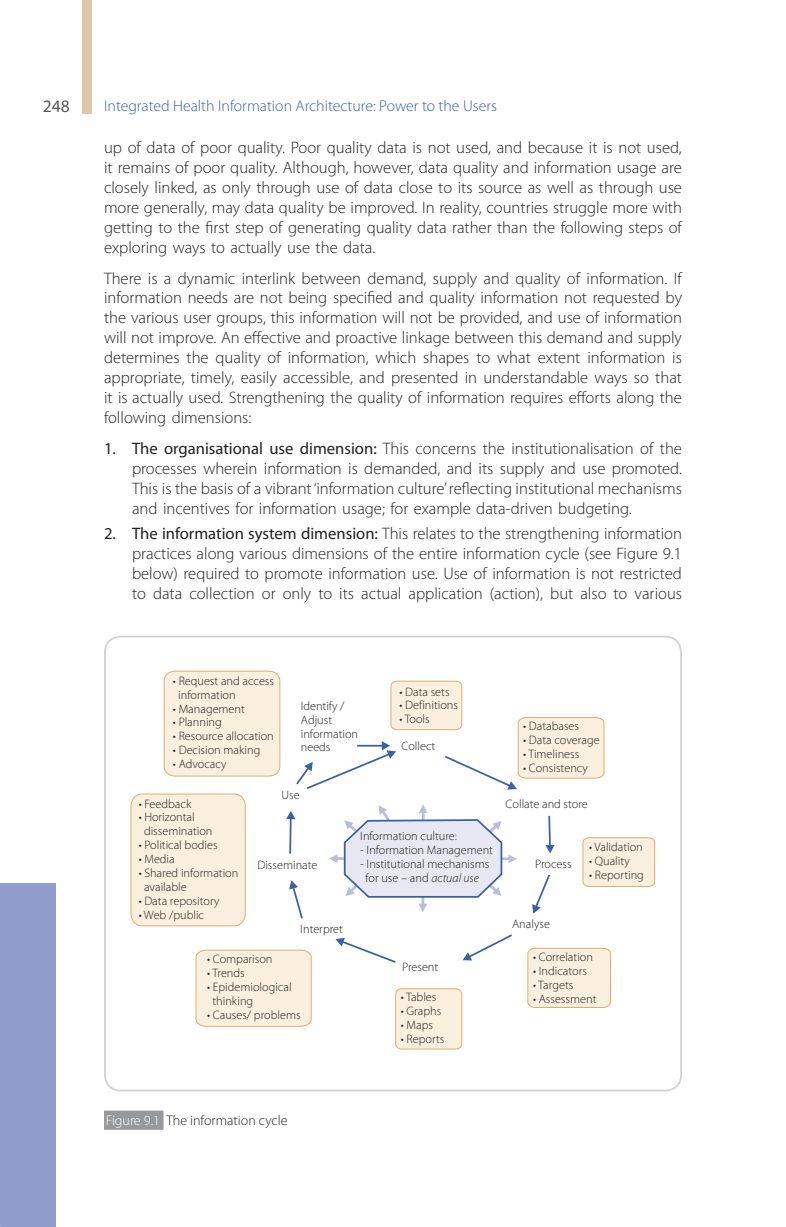
<style>
.page{position:relative;width:786px;height:1227px;background:#fff}
.page>*{position:absolute;margin:0;border:0;box-sizing:border-box;transform-origin:0 0}
.t1{font:17.5px "Myriad Pro";color:#57585a}
.t2{font:300 16.62px/19.9px "Myriad Pro";color:#231f20;text-align:justify}
.t3{font:300 15.75px "Myriad Pro";color:#3b61a4}
.t4{font:300 14px "Myriad Pro";color:#231f20}
.t5{font:300 12.25px/13.8px "Myriad Pro";color:#231f20}
.s1{font-weight:400}
.s2{font-style:italic}
.s3{color:#fff}
</style>
<div class="page">
<svg style="left:82px;top:0;width:10px;height:113px"></svg>
<div style="left:0;top:883px;width:56px;height:343px;background:#909dca"></div>
<div style="left:104px;top:1110px;width:59px;height:19px;background:#97999c"></div>
<div style="left:104px;top:635px;width:577px;height:456px;border:2px solid #d1d2d4;border-radius:16px"></div>
<div style="left:131px;top:794px;width:114px;height:131px;background:#fbf0df;border-radius:11px"></div>
<div style="left:130px;top:793px;width:115px;height:133px;border:1px solid #e4ab6b;border-radius:11px"></div>
<svg style="left:195px;top:949px;width:117px;height:78px"></svg>
<div style="left:395px;top:988px;width:66px;height:61px;background:#fbf0df;border-radius:6px"></div>
<div style="left:395px;top:988px;width:67px;height:61px;border:1px solid #e4ab6b;border-radius:6px"></div>
<svg style="left:527px;top:947px;width:84px;height:61px"></svg>
<svg style="left:582px;top:837px;width:73px;height:50px"></svg>
<div style="left:164px;top:671px;width:116px;height:105px;background:#fbf0df;border-radius:10px"></div>
<div style="left:164px;top:670px;width:116px;height:106px;border:1px solid #e4ab6b;border-radius:10px"></div>
<svg style="left:462px;top:934px;width:50px;height:26px"></svg>
<svg style="left:335px;top:937px;width:61px;height:26px"></svg>
<svg style="left:289px;top:880px;width:14px;height:39px"></svg>
<svg style="left:286px;top:811px;width:9px;height:43px"></svg>
<svg style="left:545px;top:815px;width:9px;height:38px"></svg>
<svg style="left:532px;top:874px;width:18px;height:39px"></svg>
<svg style="left:296px;top:680px;width:308px;height:110px"></svg>
<svg style="left:329px;top:804px;width:188px;height:108px"></svg>
<p class="t1" style="left:43px;top:95px;width:28px">248</p>
<p class="t3" style="left:104px;top:97px;width:394px">Integrated Health Information Architecture: Power to the Users</p>
<p class="t2" style="left:104px;top:138px;width:579px">up of data of poor quality. Poor quality data is not used, and because it is not used, it remains of poor quality. Although, however, data quality and information usage are closely linked, as only through use of data close to its source as well as through use more generally, may data quality be improved. In reality, countries struggle more with getting to the first step of generating quality data rather than the following steps of exploring ways to actually use the data.</p>
<p class="t2" style="left:104px;top:268px;width:579px">There is a dynamic interlink between demand, supply and quality of information. If information needs are not being specified and quality information not requested by the various user groups, this information will not be provided, and use of information will not improve. An effective and proactive linkage between this demand and supply determines the quality of information, which shapes to what extent information is appropriate, timely, easily accessible, and presented in understandable ways so that it is actually used. Strengthening the quality of information requires efforts along the following dimensions:</p>
<p class="t2" style="left:132px;top:438px;width:551px;text-indent:-28px"><span class="s1">1. The organisational use dimension:</span> This concerns the institutionalisation of the processes wherein information is demanded, and its supply and use promoted.<br>This is the basis of a vibrant ‘information culture’ reflecting institutional mechanisms and incentives for information usage; for example data-driven budgeting.</p>
<p class="t2" style="left:132px;top:523px;width:551px;text-indent:-28px"><span class="s1">2. The information system dimension:</span> This relates to the strengthening information practices along various dimensions of the entire information cycle (see Figure 9.1 below) required to promote information use. Use of information is not restricted to data collection or only to its actual application (action), but also to various</p>
<p class="t5" style="left:178px;top:674px;width:97px;text-indent:-5px">• Request and access information</p>
<p class="t5" style="left:173px;top:702px;width:73px">• Management</p>
<p class="t5" style="left:173px;top:716px;width:50px">• Planning</p>
<p class="t5" style="left:173px;top:730px;width:102px">• Resource allocation</p>
<p class="t5" style="left:173px;top:744px;width:89px">• Decision making</p>
<p class="t5" style="left:173px;top:758px;width:55px">• Advocacy</p>
<p class="t5" style="left:301px;top:700px;width:59px">Identify /<br>Adjust information needs</p>
<p class="t5" style="left:399px;top:685px;width:52px">• Data sets</p>
<p class="t5" style="left:399px;top:699px;width:60px">• Definitions</p>
<p class="t5" style="left:399px;top:713px;width:32px">• Tools</p>
<p class="t5" style="left:401px;top:740px;width:35px">Collect</p>
<p class="t5" style="left:139px;top:797px;width:54px">• Feedback</p>
<p class="t5" style="left:144px;top:811px;width:70px;text-indent:-5px">• Horizontal dissemination</p>
<p class="t5" style="left:139px;top:839px;width:80px">• Political bodies</p>
<p class="t5" style="left:139px;top:853px;width:38px">• Media</p>
<p class="t5" style="left:144px;top:867px;width:96px;text-indent:-5px">• Shared information available</p>
<p class="t5" style="left:139px;top:894px;width:82px">• Data repository</p>
<p class="t5" style="left:139px;top:908px;width:67px">• Web /public</p>
<p class="t5" style="left:281px;top:789px;width:20px">Use</p>
<p class="t5" style="left:257px;top:859px;width:61px">Disseminate</p>
<p class="t5" style="left:300px;top:922px;width:44px">Interpret</p>
<p class="t5" style="left:207px;top:953px;width:67px">• Comparison</p>
<p class="t5" style="left:207px;top:967px;width:39px">• Trends</p>
<p class="t5" style="left:212px;top:981px;width:81px;text-indent:-5px">• Epidemiological thinking</p>
<p class="t5" style="left:207px;top:1009px;width:95px">• Causes/ problems</p>
<p class="t5" style="left:360px;top:829px;width:98px">Information culture:</p>
<p class="t5" style="left:360px;top:843px;width:134px">- Information Management</p>
<p class="t5" style="left:360px;top:857px;width:131px;text-align:center">- Institutional mechanisms for use – and <span class="s2">actual use</span></p>
<p class="t5" style="left:402px;top:960px;width:38px">Present</p>
<p class="t5" style="left:401px;top:991px;width:37px">• Tables</p>
<p class="t5" style="left:401px;top:1005px;width:42px">• Graphs</p>
<p class="t5" style="left:401px;top:1019px;width:34px">• Maps</p>
<p class="t5" style="left:401px;top:1032px;width:45px">• Reports</p>
<p class="t5" style="left:523px;top:720px;width:57px">• Databases</p>
<p class="t5" style="left:523px;top:734px;width:78px">• Data coverage</p>
<p class="t5" style="left:523px;top:747px;width:58px">• Timeliness</p>
<p class="t5" style="left:523px;top:761px;width:66px">• Consistency</p>
<p class="t5" style="left:505px;top:798px;width:84px">Collate and store</p>
<p class="t5" style="left:535px;top:858px;width:38px">Process</p>
<p class="t5" style="left:512px;top:918px;width:39px">Analyse</p>
<p class="t5" style="left:589px;top:841px;width:55px">• Validation</p>
<p class="t5" style="left:589px;top:855px;width:42px">• Quality</p>
<p class="t5" style="left:589px;top:869px;width:56px">• Reporting</p>
<p class="t5" style="left:533px;top:951px;width:61px">• Correlation</p>
<p class="t5" style="left:533px;top:965px;width:55px">• Indicators</p>
<p class="t5" style="left:533px;top:979px;width:42px">• Targets</p>
<p class="t5" style="left:533px;top:993px;width:65px">• Assessment</p>
<p class="t4" style="left:106px;top:1112px;width:183px"><span class="s3">Figure 9.1</span> The information cycle</p>
</div>
